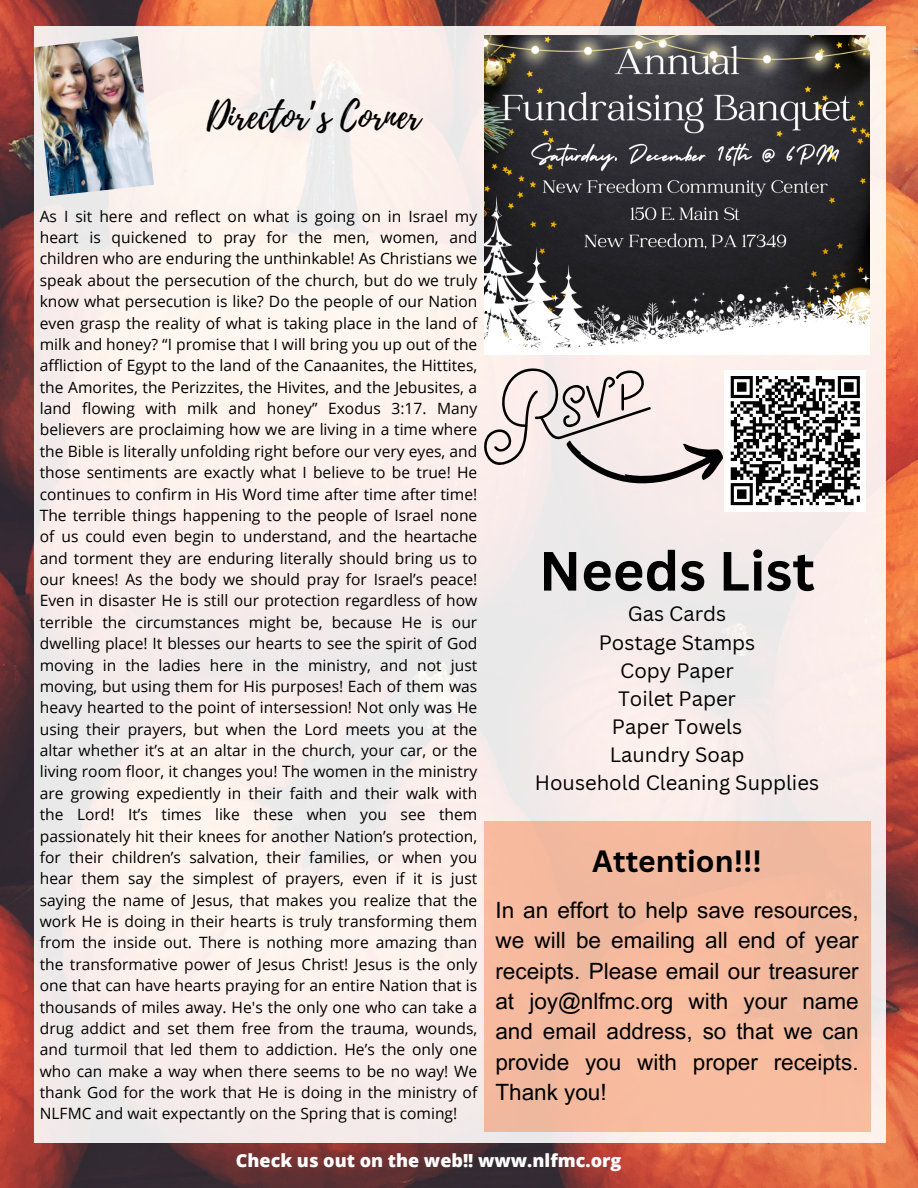
<style>
.page{position:relative;width:918px;height:1188px;background:#fff}
.page>*{position:absolute;margin:0;border:0;box-sizing:border-box;transform-origin:0 0}
.t1{font:700 54px "Canva Sans";color:#000}
.t2{font:36px "Playlist Script";color:#000}
.t3{font:700 30px "Canva Sans";color:#000}
.t4{font:22.5px/30.3px "Arial MT Pro";color:#000;text-align:justify}
.t5{font:20.25px "Canva Sans";color:#000}
.t6{font:800 18px "Open Sans";color:#fff}
.t7{font:15.6px/21.3px "Open Sans";color:#000;text-align:justify}
.s1{font-family:"Noto Sans Gurmukhi"}
</style>
<div class="page">
<img style="left:0;top:0;width:918px;height:1188px">
<div style="left:34px;top:26px;width:851px;height:1116px;background:linear-gradient(to right,#f8efec,#f5ebea)"></div>
<img style="left:34px;top:36px;width:120px;height:160px">
<img style="left:484px;top:36px;width:386px;height:318px">
<div style="left:724px;top:370px;width:142px;height:141px;background:#fff"></div>
<svg style="left:484px;top:368px;width:379px;height:139px"></svg>
<div style="left:484px;top:821px;width:386px;height:310px;background:#f6b99e"></div>
<p class="t2" style="left:207px;top:90px;width:215px">Director<span class="s1">’</span>s Corner</p>
<p class="t7" style="left:40px;top:205px;width:439px">As I sit here and reflect on what is going on in Israel my heart is quickened to pray for the men, women, and children who are enduring the unthinkable! As Christians we speak about the persecution of the church, but do we truly know what persecution is like? Do the people of our Nation even grasp the reality of what is taking place in the land of milk and honey? “I promise that I will bring you up out of the affliction of Egypt to the land of the Canaanites, the Hittites, the Amorites, the Perizzites, the Hivites, and the Jebusites, a land flowing with milk and honey” Exodus 3:17. Many believers are proclaiming how we are living in a time where the Bible is literally unfolding right before our very eyes, and those sentiments are exactly what I believe to be true! He continues to confirm in His Word time after time after time!<br>The terrible things happening to the people of Israel none of us could even begin to understand, and the heartache and torment they are enduring literally should bring us to our knees! As the body we should pray for Israel’s peace!<br>Even in disaster He is still our protection regardless of how terrible the circumstances might be, because He is our dwelling place! It blesses our hearts to see the spirit of God moving in the ladies here in the ministry, and not just moving, but using them for His purposes! Each of them was heavy hearted to the point of intersession! Not only was He using their prayers, but when the Lord meets you at the altar whether it’s at an altar in the church, your car, or the living room floor, it changes you! The women in the ministry are growing expediently in their faith and their walk with the Lord! It’s times like these when you see them passionately hit their knees for another Nation’s protection, for their children’s salvation, their families, or when you hear them say the simplest of prayers, even if it is just saying the name of Jesus, that makes you realize that the work He is doing in their hearts is truly transforming them from the inside out. There is nothing more amazing than the transformative power of Jesus Christ! Jesus is the only one that can have hearts praying for an entire Nation that is thousands of miles away. He's the only one who can take a drug addict and set them free from the trauma, wounds, and turmoil that led them to addiction. He’s the only one who can make a way when there seems to be no way! We thank God for the work that He is doing in the ministry of NLFMC and wait expectantly on the Spring that is coming!</p>
<p class="t6" style="left:236px;top:1147px;width:387px">Check us out on the web!! www.nlfmc.org</p>
<p class="t1" style="left:539px;top:533px;width:277px">Needs List</p>
<p class="t5" style="left:628px;top:600px;width:100px">Gas Cards</p>
<p class="t5" style="left:599px;top:628px;width:158px">Postage Stamps</p>
<p class="t5" style="left:620px;top:656px;width:115px">Copy Paper</p>
<p class="t5" style="left:618px;top:684px;width:120px">Toilet Paper</p>
<p class="t5" style="left:612px;top:712px;width:132px">Paper Towels</p>
<p class="t5" style="left:610px;top:740px;width:136px">Laundry Soap</p>
<p class="t5" style="left:535px;top:769px;width:286px">Household Cleaning Supplies</p>
<p class="t3" style="left:592px;top:840px;width:171px">Attention!!!</p>
<p class="t4" style="left:495px;top:898px;width:365px">In an effort to help save resources, we will be emailing all end of year receipts. Please email our treasurer at joy@nlfmc.org with your name and email address, so that we can provide you with proper receipts.<br>Thank you!</p>
</div>
